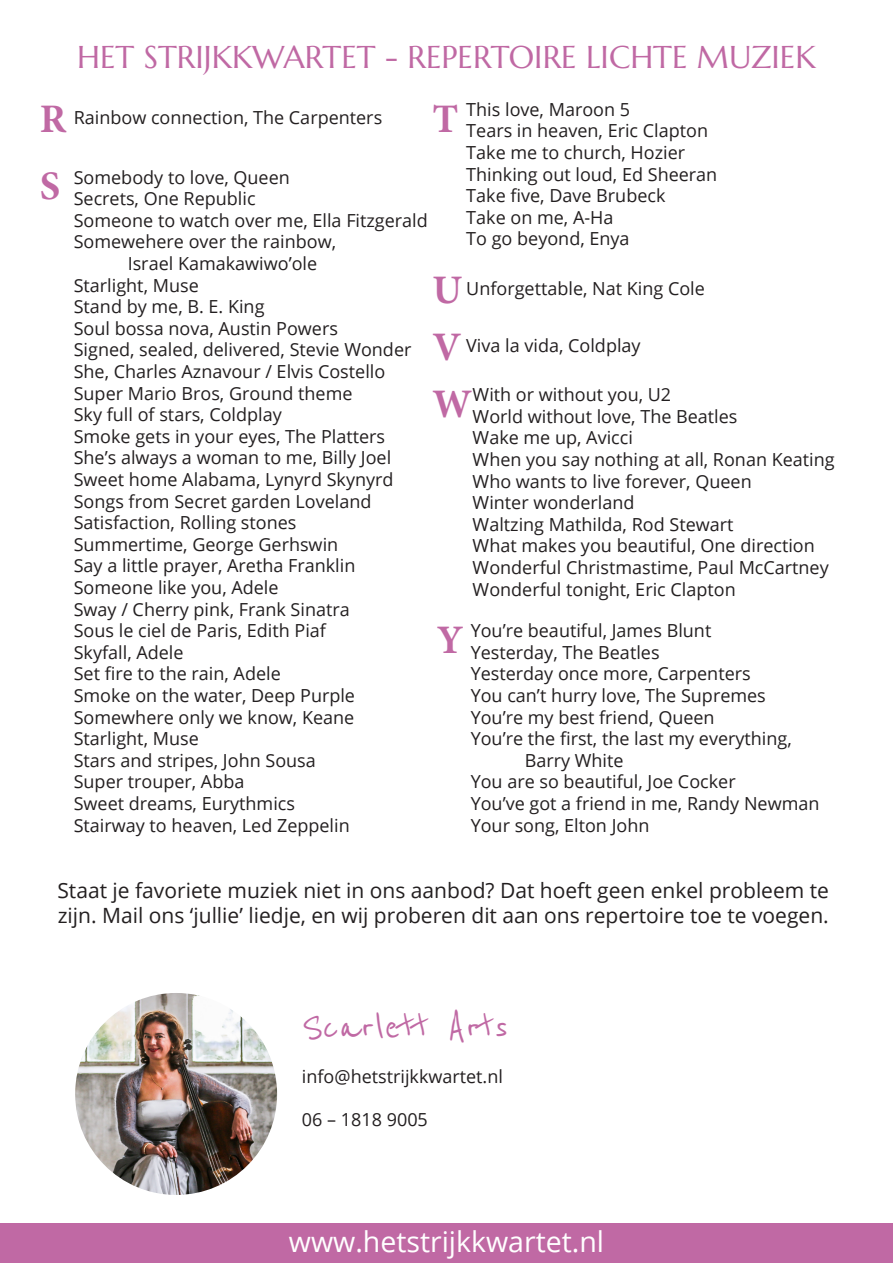
<style>
.page{position:relative;width:893px;height:1263px;background:#fff}
.page>*{position:absolute;margin:0;border:0;box-sizing:border-box;transform-origin:0 0}
.t1{font:45px "Reenie Beanie";color:#c069a4}
.t2{font:700 40.5px "Minion Pro";color:#c069a4}
.t3{font:31.5px "Marcellus";color:#c069a4}
.t4{font:28.5px "Open Sans";color:#fff}
.t5{font:21px/25.2px "Open Sans";color:#231f20}
.t6{font:18px/21.6px "Open Sans";color:#231f20}
</style>
<div class="page">
<div style="left:0;top:1223px;width:893px;height:40px;background:#c069a4"></div>
<img style="left:75px;top:993px;width:202px;height:202px;border-radius:101px">
<p class="t3" style="left:77px;top:37px;width:740px">HET STRIJKKWARTET - REPERTOIRE LICHTE MUZIEK</p>
<p class="t2" style="left:432px;top:90px;width:27px">T</p>
<p class="t6" style="left:466px;top:98px;width:165px">This love, Maroon 5</p>
<p class="t2" style="left:40px;top:90px;width:28px">R</p>
<p class="t6" style="left:74px;top:106px;width:310px">Rainbow connection, The Carpenters</p>
<p class="t6" style="left:466px;top:120px;width:243px">Tears in heaven, Eric Clapton</p>
<p class="t6" style="left:466px;top:141px;width:220px">Take me to church, Hozier</p>
<p class="t6" style="left:466px;top:163px;width:253px">Thinking out loud, Ed Sheeran</p>
<p class="t6" style="left:466px;top:184px;width:201px">Take five, Dave Brubeck</p>
<p class="t6" style="left:466px;top:206px;width:149px">Take on me, A-Ha</p>
<p class="t6" style="left:466px;top:228px;width:165px">To go beyond, Enya</p>
<p class="t2" style="left:40px;top:158px;width:22px">S</p>
<p class="t6" style="left:74px;top:166px;width:218px">Somebody to love, Queen</p>
<p class="t6" style="left:74px;top:187px;width:183px">Secrets, One Republic</p>
<p class="t6" style="left:74px;top:209px;width:356px">Someone to watch over me, Ella Fitzgerald</p>
<p class="t6" style="left:128px;top:230px;width:210px;text-indent:-54px">Somewehere over the rainbow,<br>Israel Kamakawiwo’ole</p>
<p class="t6" style="left:74px;top:274px;width:127px">Starlight, Muse</p>
<p class="t6" style="left:74px;top:295px;width:192px">Stand by me, B. E. King</p>
<p class="t6" style="left:74px;top:317px;width:266px">Soul bossa nova, Austin Powers</p>
<p class="t6" style="left:74px;top:338px;width:339px">Signed, sealed, delivered, Stevie Wonder</p>
<p class="t6" style="left:74px;top:360px;width:313px">She, Charles Aznavour / Elvis Costello</p>
<p class="t6" style="left:74px;top:382px;width:280px">Super Mario Bros, Ground theme</p>
<p class="t6" style="left:74px;top:403px;width:210px">Sky full of stars, Coldplay</p>
<p class="t6" style="left:74px;top:425px;width:313px">Smoke gets in your eyes, The Platters</p>
<p class="t6" style="left:74px;top:446px;width:319px">She’s always a woman to me, Billy Joel</p>
<p class="t6" style="left:74px;top:468px;width:321px">Sweet home Alabama, Lynyrd Skynyrd</p>
<p class="t6" style="left:74px;top:490px;width:299px">Songs from Secret garden Loveland</p>
<p class="t6" style="left:74px;top:511px;width:224px">Satisfaction, Rolling stones</p>
<p class="t6" style="left:74px;top:533px;width:266px">Summertime, George Gerhswin</p>
<p class="t6" style="left:74px;top:554px;width:283px">Say a little prayer, Aretha Franklin</p>
<p class="t6" style="left:74px;top:576px;width:206px">Someone like you, Adele</p>
<p class="t6" style="left:74px;top:598px;width:278px">Sway / Cherry pink, Frank Sinatra</p>
<p class="t6" style="left:74px;top:619px;width:254px">Sous le ciel de Paris, Edith Piaf</p>
<p class="t6" style="left:74px;top:641px;width:111px">Skyfall, Adele</p>
<p class="t6" style="left:74px;top:662px;width:209px">Set fire to the rain, Adele</p>
<p class="t6" style="left:74px;top:684px;width:283px">Smoke on the water, Deep Purple</p>
<p class="t6" style="left:74px;top:706px;width:282px">Somewhere only we know, Keane</p>
<p class="t6" style="left:74px;top:727px;width:127px">Starlight, Muse</p>
<p class="t6" style="left:74px;top:749px;width:244px">Stars and stripes, John Sousa</p>
<p class="t6" style="left:74px;top:770px;width:172px">Super trouper, Abba</p>
<p class="t6" style="left:74px;top:792px;width:223px">Sweet dreams, Eurythmics</p>
<p class="t6" style="left:74px;top:814px;width:278px">Stairway to heaven, Led Zeppelin</p>
<p class="t2" style="left:432px;top:261px;width:31px">U</p>
<p class="t6" style="left:466px;top:277px;width:240px">Unforgettable, Nat King Cole</p>
<p class="t2" style="left:432px;top:318px;width:30px">V</p>
<p class="t6" style="left:466px;top:334px;width:176px">Viva la vida, Coldplay</p>
<p class="t2" style="left:432px;top:375px;width:41px">W</p>
<p class="t6" style="left:473px;top:383px;width:200px">With or without you, U2</p>
<p class="t6" style="left:473px;top:405px;width:266px">World without love, The Beatles</p>
<p class="t6" style="left:473px;top:427px;width:162px">Wake me up, Avicci</p>
<p class="t6" style="left:473px;top:448px;width:364px">When you say nothing at all, Ronan Keating</p>
<p class="t6" style="left:473px;top:470px;width:281px">Who wants to live forever, Queen</p>
<p class="t6" style="left:473px;top:491px;width:163px">Winter wonderland</p>
<p class="t6" style="left:473px;top:513px;width:262px">Waltzing Mathilda, Rod Stewart</p>
<p class="t6" style="left:473px;top:535px;width:344px">What makes you beautiful, One direction</p>
<p class="t6" style="left:473px;top:556px;width:358px">Wonderful Christmastime, Paul McCartney</p>
<p class="t6" style="left:473px;top:578px;width:265px">Wonderful tonight, Eric Clapton</p>
<p class="t2" style="left:437px;top:611px;width:28px">Y</p>
<p class="t6" style="left:471px;top:619px;width:242px">You’re beautiful, James Blunt</p>
<p class="t6" style="left:471px;top:641px;width:190px">Yesterday, The Beatles</p>
<p class="t6" style="left:471px;top:662px;width:282px">Yesterday once more, Carpenters</p>
<p class="t6" style="left:471px;top:684px;width:297px">You can’t hurry love, The Supremes</p>
<p class="t6" style="left:471px;top:706px;width:246px">You’re my best friend, Queen</p>
<p class="t6" style="left:525px;top:727px;width:269px;text-indent:-54px">You’re the first, the last my everything,<br>Barry White</p>
<p class="t6" style="left:471px;top:770px;width:266px">You are so beautiful, Joe Cocker</p>
<p class="t6" style="left:471px;top:792px;width:350px">You’ve got a friend in me, Randy Newman</p>
<p class="t6" style="left:471px;top:814px;width:180px">Your song, Elton John</p>
<p class="t5" style="left:57px;top:877px;width:773px">Staat je favoriete muziek niet in ons aanbod? Dat hoeft geen enkel probleem te zijn. Mail ons ‘jullie’ liedje, en wij proberen dit aan ons repertoire toe te voegen.</p>
<p class="t1" style="left:302px;top:1002px;width:208px">Scarlett Arts</p>
<p class="t6" style="left:302px;top:1065px;width:203px">info@hetstrijkkwartet.nl</p>
<p class="t6" style="left:302px;top:1108px;width:128px">06 – 1818 9005</p>
<p class="t4" style="left:289px;top:1222px;width:317px">www.hetstrijkkwartet.nl</p>
</div>
